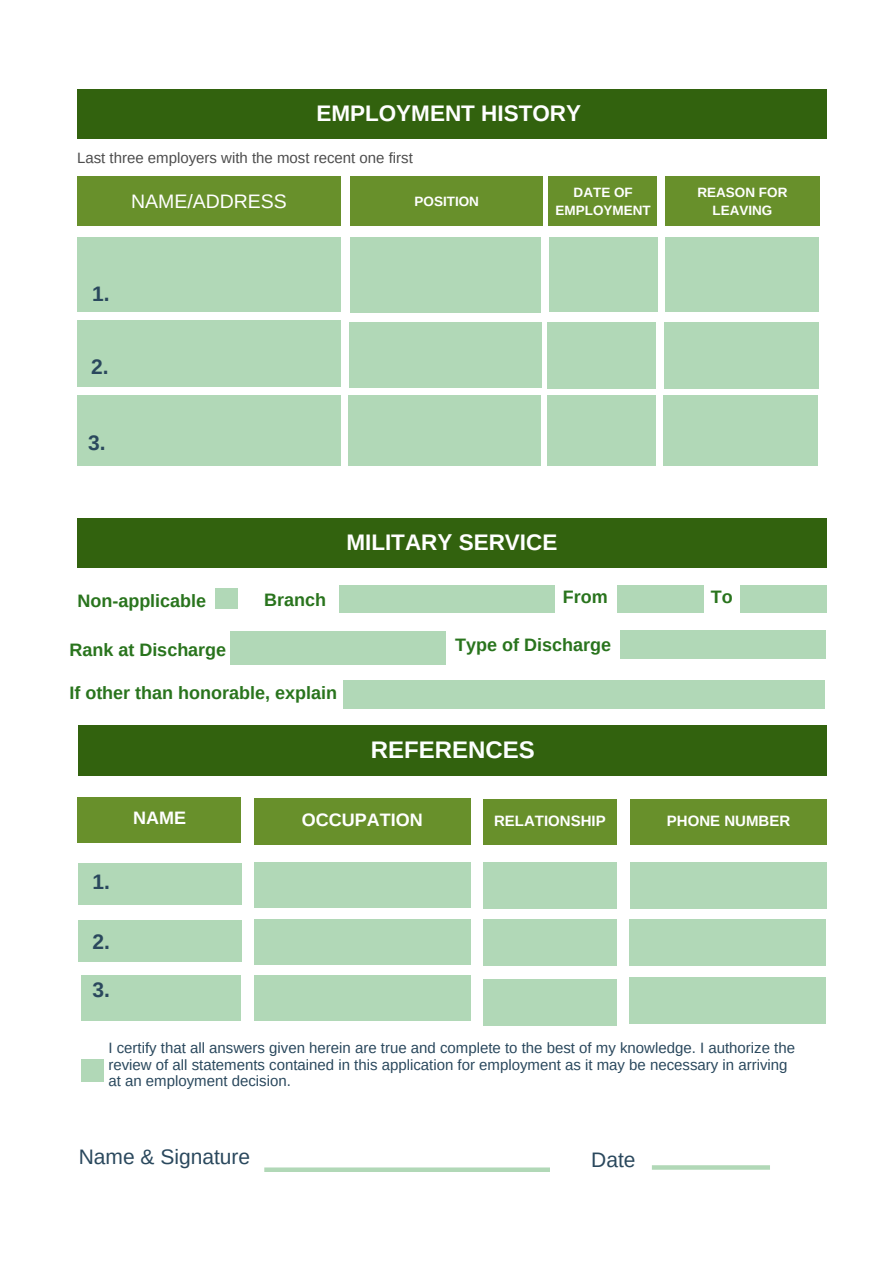
<style>
.page{position:relative;width:893px;height:1264px;background:#fff}
.page>*{position:absolute;margin:0;border:0;box-sizing:border-box;transform-origin:0 0}
.t1{font:700 24px "Arimo";color:#fcfffe}
.t2{font:700 22.5px "Arimo";color:#fff}
.t3{font:21px "Arimo";color:#2a485d}
.t4{font:700 21px "Arimo";color:#2a485d}
.t5{font:19.5px "Arimo";color:#fff}
.t6{font:700 18px "Arimo";color:#29741d}
.t7{font:700 18px "Arimo";color:#fff}
.t8{font:15px/16.8px "Arimo";color:#2a485d}
.t9{font:15px "Arimo";color:#4d4d4d}
.t10{font:700 15px "Arimo";color:#fff}
.t11{font:700 13.5px/18px "Arimo";color:#fff;text-align:center}
</style>
<div class="page">
<div style="left:81px;top:1059px;width:23px;height:23px;background:#b1d8b7"></div>
<div style="left:79px;top:725px;width:747px;height:50px;background:#32620e"></div>
<div style="left:79px;top:862px;width:163px;height:42px;background:#b1d8b7"></div>
<div style="left:79px;top:919px;width:163px;height:42px;background:#b1d8b7"></div>
<div style="left:77px;top:797px;width:163px;height:45px;background:#68902b"></div>
<div style="left:254px;top:862px;width:216px;height:45px;background:#b1d8b7"></div>
<div style="left:483px;top:862px;width:133px;height:46px;background:#b1d8b7"></div>
<div style="left:81px;top:975px;width:159px;height:45px;background:#b1d8b7"></div>
<div style="left:254px;top:798px;width:216px;height:46px;background:#68902b"></div>
<div style="left:482px;top:799px;width:134px;height:45px;background:#68902b"></div>
<div style="left:630px;top:799px;width:196px;height:45px;background:#68902b"></div>
<div style="left:254px;top:919px;width:216px;height:45px;background:#b1d8b7"></div>
<div style="left:254px;top:975px;width:216px;height:45px;background:#b1d8b7"></div>
<div style="left:483px;top:919px;width:133px;height:46px;background:#b1d8b7"></div>
<div style="left:483px;top:979px;width:133px;height:46px;background:#b1d8b7"></div>
<div style="left:630px;top:862px;width:196px;height:46px;background:#b1d8b7"></div>
<div style="left:629px;top:919px;width:197px;height:46px;background:#b1d8b7"></div>
<div style="left:629px;top:977px;width:197px;height:46px;background:#b1d8b7"></div>
<svg style="left:264px;top:1167px;width:286px;height:4px"></svg>
<svg style="left:652px;top:1165px;width:118px;height:4px"></svg>
<div style="left:77px;top:177px;width:263px;height:49px;background:#68902b"></div>
<div style="left:548px;top:177px;width:109px;height:49px;background:#68902b"></div>
<div style="left:77px;top:237px;width:264px;height:74px;background:#b1d8b7"></div>
<div style="left:77px;top:320px;width:264px;height:67px;background:#b1d8b7"></div>
<div style="left:548px;top:237px;width:109px;height:74px;background:#b1d8b7"></div>
<div style="left:547px;top:321px;width:109px;height:67px;background:#b1d8b7"></div>
<div style="left:547px;top:396px;width:109px;height:69px;background:#b1d8b7"></div>
<div style="left:77px;top:396px;width:264px;height:70px;background:#b1d8b7"></div>
<div style="left:77px;top:89px;width:749px;height:49px;background:#32620e"></div>
<div style="left:350px;top:237px;width:191px;height:75px;background:#b1d8b7"></div>
<div style="left:349px;top:321px;width:193px;height:67px;background:#b1d8b7"></div>
<div style="left:348px;top:396px;width:192px;height:70px;background:#b1d8b7"></div>
<div style="left:350px;top:177px;width:192px;height:49px;background:#68902b"></div>
<div style="left:77px;top:518px;width:749px;height:50px;background:#32620e"></div>
<div style="left:339px;top:585px;width:215px;height:27px;background:#b1d8b7"></div>
<div style="left:230px;top:631px;width:216px;height:33px;background:#b1d8b7"></div>
<div style="left:617px;top:585px;width:86px;height:27px;background:#b1d8b7"></div>
<div style="left:740px;top:585px;width:86px;height:27px;background:#b1d8b7"></div>
<div style="left:620px;top:630px;width:205px;height:28px;background:#b1d8b7"></div>
<div style="left:344px;top:680px;width:481px;height:28px;background:#b1d8b7"></div>
<div style="left:664px;top:177px;width:155px;height:49px;background:#68902b"></div>
<div style="left:665px;top:237px;width:153px;height:74px;background:#b1d8b7"></div>
<div style="left:664px;top:321px;width:154px;height:67px;background:#b1d8b7"></div>
<div style="left:662px;top:396px;width:155px;height:70px;background:#b1d8b7"></div>
<div style="left:215px;top:588px;width:23px;height:20px;background:#b1d8b7"></div>
<h2 class="t2" style="left:316px;top:100px;width:266px">EMPLOYMENT HISTORY</h2>
<p class="t9" style="left:77px;top:150px;width:337px">Last three employers with the most recent one first</p>
<p class="t11" style="left:414px;top:192px;width:66px">POSITION</p>
<h3 class="t5" style="left:131px;top:190px;width:157px">NAME/ADDRESS</h3>
<p class="t11" style="left:555px;top:183px;width:97px">DATE OF<br>EMPLOYMENT</p>
<h3 class="t4" style="left:92px;top:282px;width:19px">1.</h3>
<h3 class="t4" style="left:91px;top:355px;width:19px">2.</h3>
<h3 class="t4" style="left:88px;top:431px;width:19px">3.</h3>
<p class="t6" style="left:77px;top:590px;width:130px">Non-applicable</p>
<p class="t6" style="left:69px;top:640px;width:158px">Rank at Discharge</p>
<h2 class="t2" style="left:346px;top:530px;width:212px">MILITARY SERVICE</h2>
<p class="t6" style="left:264px;top:589px;width:63px">Branch</p>
<p class="t6" style="left:563px;top:587px;width:46px">From</p>
<p class="t6" style="left:455px;top:634px;width:157px">Type of Discharge</p>
<p class="t6" style="left:69px;top:682px;width:269px">If other than honorable, explain</p>
<h1 class="t1" style="left:371px;top:736px;width:165px">REFERENCES</h1>
<p class="t11" style="left:697px;top:183px;width:91px">REASON FOR<br>LEAVING</p>
<p class="t6" style="left:710px;top:586px;width:23px">To</p>
<h3 class="t4" style="left:92px;top:870px;width:19px">1.</h3>
<h3 class="t4" style="left:92px;top:929px;width:19px">2.</h3>
<h3 class="t4" style="left:92px;top:977px;width:19px">3.</h3>
<p class="t7" style="left:133px;top:807px;width:54px">NAME</p>
<p class="t7" style="left:302px;top:809px;width:122px">OCCUPATION</p>
<p class="t10" style="left:494px;top:812px;width:113px">RELATIONSHIP</p>
<p class="t10" style="left:666px;top:812px;width:125px">PHONE NUMBER</p>
<p class="t8" style="left:108px;top:1039px;width:688px">I certify that all answers given herein are true and complete to the best of my knowledge. I authorize the review of all statements contained in this application for employment as it may be necessary in arriving at an employment decision.</p>
<h3 class="t3" style="left:79px;top:1144px;width:173px">Name &amp; Signature</h3>
<h3 class="t3" style="left:591px;top:1148px;width:46px">Date</h3>
</div>
